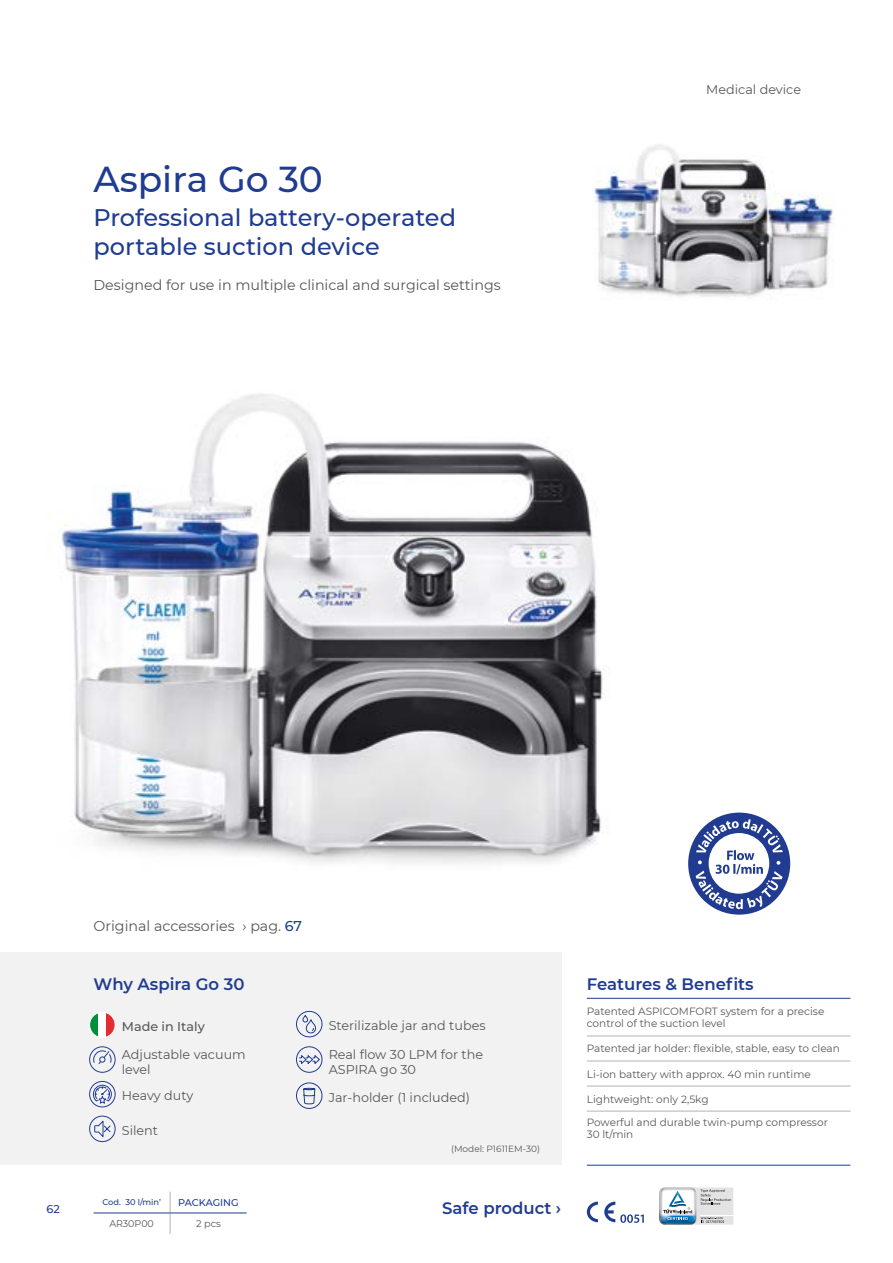
<style>
.page{position:relative;width:893px;height:1263px;background:#fff}
.page>*{position:absolute;margin:0;border:0;box-sizing:border-box;transform-origin:0 0}
.t1{font:500 36px "Montserrat";color:#1f3c90}
.t2{font:500 24px/28.8px "Montserrat";color:#1f3c90}
.t3{font:600 16.5px "Montserrat";color:#1f3c90}
.t4{font:14.25px "Montserrat";color:#575756}
.t5{font:12.75px/15.3px "Montserrat";color:#575756}
.t6{font:500 12.75px "Montserrat";color:#575756}
.t7{font:500 11.25px "Montserrat";color:#1f3c90}
.t8{font:10.5px/12.6px "Montserrat";color:#575756}
.t9{font:9.75px "Montserrat";color:#575756}
.t10{font:500 9.75px "Montserrat";letter-spacing:-.005em;color:#1f3c90}
.t11{font:9px "Montserrat";color:#575756}
.t12{font:500 8.25px "Montserrat";color:#1f3c90}
.s1{font-weight:500;color:#1f3c90}
</style>
<div class="page">
<div style="left:0;top:952px;width:561px;height:213px;background:#f2f2f2"></div>
<img style="left:62px;top:393px;width:545px;height:471px">
<hr style="left:587px;top:1165px;width:263px;height:1px;background:#1f3c90">
<div style="left:89px;top:1116px;width:26px;height:26px;border:1px solid #1f3c90;border-radius:50%"></div>
<svg style="left:94px;top:1120px;width:17px;height:18px"></svg>
<div style="left:89px;top:1046px;width:26px;height:26px;border:1px solid #1f3c90;border-radius:50%"></div>
<svg style="left:93px;top:1050px;width:19px;height:14px"></svg>
<div style="left:296px;top:1011px;width:26px;height:26px;border:1px solid #1f3c90;border-radius:50%"></div>
<svg style="left:302px;top:1015px;width:16px;height:18px"></svg>
<div style="left:89px;top:1081px;width:26px;height:26px;border:1px solid #1f3c90;border-radius:50%"></div>
<svg style="left:93px;top:1084px;width:19px;height:20px"></svg>
<div style="left:296px;top:1046px;width:26px;height:26px;border:1px solid #1f3c90;border-radius:50%"></div>
<div style="left:90px;top:1012px;width:25px;height:26px;background:#fff;border-radius:50%"></div>
<svg style="left:91px;top:1014px;width:7px;height:22px"></svg>
<svg style="left:107px;top:1014px;width:8px;height:22px"></svg>
<div style="left:89px;top:1012px;width:26px;height:26px;border:1px solid #fff;border-radius:50%"></div>
<div style="left:296px;top:1082px;width:26px;height:27px;border:1px solid #1f3c90;border-radius:50%"></div>
<svg style="left:299px;top:1054px;width:21px;height:55px"></svg>
<svg style="left:170px;top:1192px;width:1px;height:42px"></svg>
<hr style="left:94px;top:1212px;width:76px;height:1px;background:#1f3c90">
<hr style="left:170px;top:1212px;width:77px;height:1px;background:#1f3c90">
<svg style="left:587px;top:1201px;width:57px;height:22px"></svg>
<svg style="left:659px;top:1187px;width:74px;height:38px"></svg>
<img style="left:594px;top:144px;width:241px;height:153px">
<svg style="left:688px;top:812px;width:102px;height:103px"></svg>
<hr style="left:587px;top:1036px;width:263px;height:1px;background:#b3b2b2">
<hr style="left:587px;top:1061px;width:263px;height:1px;background:#b3b2b2">
<hr style="left:587px;top:1086px;width:263px;height:1px;background:#b3b2b2">
<hr style="left:587px;top:1111px;width:263px;height:1px;background:#b3b2b2">
<hr style="left:587px;top:998px;width:263px;height:1px;background:#1f3c90">
<h1 class="t1" style="left:94px;top:154px;width:231px">Aspira Go 30</h1>
<h2 class="t2" style="left:94px;top:202px;width:364px">Professional battery-operated portable suction device</h2>
<h3 class="t4" style="left:94px;top:275px;width:409px">Designed for use in multiple clinical and surgical settings</h3>
<p class="t5" style="left:706px;top:81px;width:96px">Medical device</p>
<p class="t7" style="left:46px;top:1201px;width:15px">62</p>
<h3 class="t4" style="left:94px;top:916px;width:210px">Original accessories › pag. <span class="s1">67</span></h3>
<h3 class="t3" style="left:94px;top:972px;width:152px">Why Aspira Go 30</h3>
<p class="t6" style="left:122px;top:1017px;width:84px">Made in Italy</p>
<p class="t5" style="left:122px;top:1046px;width:125px">Adjustable vacuum level</p>
<p class="t5" style="left:122px;top:1088px;width:73px">Heavy duty</p>
<p class="t5" style="left:122px;top:1122px;width:38px">Silent</p>
<p class="t5" style="left:329px;top:1018px;width:158px">Sterilizable jar and tubes</p>
<p class="t5" style="left:329px;top:1046px;width:156px">Real flow 30 LPM for the<br>ASPIRA go 30</p>
<p class="t5" style="left:329px;top:1089px;width:143px">Jar-holder (1 included)</p>
<h3 class="t3" style="left:587px;top:972px;width:168px">Features &amp; Benefits</h3>
<p class="t8" style="left:587px;top:1004px;width:239px">Patented ASPICOMFORT system for a precise control of the suction level</p>
<p class="t8" style="left:587px;top:1042px;width:255px">Patented jar holder: flexible, stable, easy to clean</p>
<p class="t8" style="left:587px;top:1067px;width:225px">Li-ion battery with approx. 40 min runtime</p>
<p class="t8" style="left:587px;top:1087px;width:243px;line-height:23px">Lightweight: only 2,5kg<br>Powerful and durable twin-pump compressor</p>
<p class="t8" style="left:587px;top:1128px;width:48px">30 lt/min</p>
<p class="t11" style="left:451px;top:1143px;width:90px">(Model: P1611EM-30)</p>
<p class="t12" style="left:102px;top:1196px;width:60px">Cod. 30 l/min’</p>
<p class="t10" style="left:178px;top:1196px;width:62px">PACKAGING</p>
<p class="t9" style="left:109px;top:1217px;width:46px">AR30P00</p>
<p class="t9" style="left:196px;top:1217px;width:26px">2 pcs</p>
<h3 class="t3" style="left:442px;top:1196px;width:121px">Safe product ›</h3>
</div>
